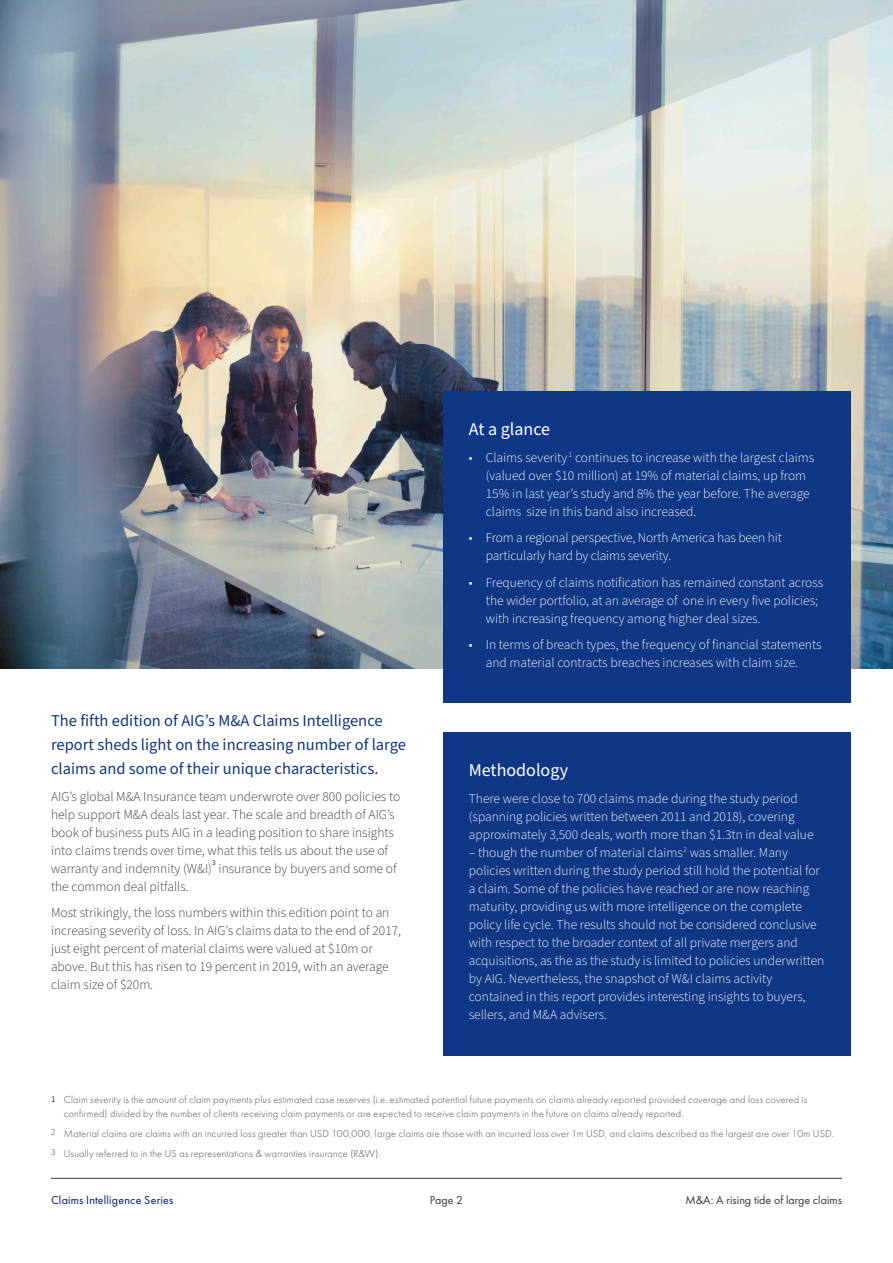
<style>
.page{position:relative;width:893px;height:1263px;background:#fff}
.page>*{position:absolute;margin:0;border:0;box-sizing:border-box;transform-origin:0 0}
.Body_Copy{font:18px "Source Sans Pro";color:#fff}
.Intro_Copy{font:16.5px/24px "Source Sans Pro";color:#103785}
.Body_Copy-2{font:300 13.5px/18px "Source Sans Pro";color:#fff}
.Body_Copy-3{font:300 13.5px/18px "Source Sans Pro";color:#323640}
.t1{font:12px "Futura PT";color:#343741}
.t2{font:12px "Futura PT";letter-spacing:.015em;color:#001871}
.Footnote_text{font:300 10.5px/13.5px "Futura PT";letter-spacing:.02em;color:#4b4c4d}
.Body_Copy-4{font:7.5px "Source Sans Pro";color:#103785}
.s1{font-family:"Source Sans Pro";font-weight:400;font-size:9px;color:#103785}
.s2{font-family:"Source Sans Pro";font-size:9px;color:#103785}
</style>
<div class="page">
<img style="left:0;top:0;width:893px;height:668px">
<div style="left:443px;top:732px;width:407px;height:323px;background:#103785"></div>
<div style="left:443px;top:391px;width:407px;height:312px;background:#103785"></div>
<hr style="left:51px;top:1178px;width:791px;height:1px;background:#343741">
<p class="Intro_Copy" style="left:51px;top:709px;width:357px">The fifth edition of AIG’s M&amp;A Claims Intelligence report sheds light on the increasing number of large claims and some of their unique characteristics.</p>
<p class="Body_Copy-3" style="left:51px;top:787px;width:351px">AIG’s global M&amp;A Insurance team underwrote over 800 policies to help support M&amp;A deals last year. The scale and breadth of AIG’s book of business puts AIG in a leading position to share insights into claims trends over time, what this tells us about the use of warranty and indemnity (W&amp;I)</p>
<p class="Body_Copy-4" style="left:212px;top:857px;width:5px">3</p>
<p class="Body_Copy-3" style="left:219px;top:859px;width:179px">insurance by buyers and some of</p>
<p class="Body_Copy-3" style="left:51px;top:877px;width:139px">the common deal pitfalls.</p>
<p class="Body_Copy-3" style="left:51px;top:904px;width:352px">Most strikingly, the loss numbers within this edition point to an increasing severity of loss. In AIG’s claims data to the end of 2017, just eight percent of material claims were valued at $10m or above. But this has risen to 19 percent in 2019, with an average claim size of $20m.</p>
<p class="Body_Copy" style="left:469px;top:417px;width:83px">At a glance</p>
<p class="Body_Copy-2" style="left:486px;top:449px;width:330px;text-indent:-17px">• Claims severity <sup>1</sup> continues to increase with the largest claims (valued over $10 million) at 19% of material claims, up from 15% in last year’s study and 8% the year before. The average claims size in this band also increased.</p>
<p class="Body_Copy-2" style="left:486px;top:529px;width:298px;text-indent:-17px">• From a regional perspective, North America has been hit particularly hard by claims severity.</p>
<p class="Body_Copy-2" style="left:486px;top:574px;width:339px;text-indent:-17px">• Frequency of claims notification has remained constant across the wider portfolio, at an average of one in every five policies; with increasing frequency among higher deal sizes.</p>
<p class="Body_Copy-2" style="left:469px;top:636px;width:354px;text-align:center">• In terms of breach types, the frequency of financial statements and material contracts breaches increases with claim size.</p>
<p class="Body_Copy" style="left:469px;top:758px;width:101px">Methodology</p>
<p class="Body_Copy-2" style="left:469px;top:790px;width:346px">There were close to 700 claims made during the study period (spanning policies written between 2011 and 2018), covering approximately 3,500 deals, worth more than $1.3tn in deal value</p>
<p class="Body_Copy-2" style="left:469px;top:844px;width:357px">– though the number of material claims<sup>2</sup> was smaller. Many policies written during the study period still hold the potential for a claim. Some of the policies have reached or are now reaching maturity, providing us with more intelligence on the complete policy life cycle. The results should not be considered conclusive with respect to the broader context of all private mergers and acquisitions, as the as the study is limited to policies underwritten by AIG. Nevertheless, the snapshot of W&amp;I claims activity contained in this report provides interesting insights to buyers, sellers, and M&amp;A advisers.</p>
<p class="Footnote_text" style="left:64px;top:1093px;width:745px;text-indent:-13px"><span class="s1">1</span> Claim severity is the amount of claim payments plus estimated case reserves (i.e. estimated potential future payments on claims already reported provided coverage and loss covered is confirmed) divided by the number of clients receiving claim payments or are expected to receive claim payments in the future on claims already reported.</p>
<p class="Footnote_text" style="left:51px;top:1126px;width:784px"><span class="s2">2</span> Material claims are claims with an incurred loss greater than USD 100,000, large claims are those with an incurred loss over 1m USD, and claims described as the largest are over 10m USD.</p>
<p class="Footnote_text" style="left:51px;top:1146px;width:331px"><span class="s2">3</span> Usually referred to in the US as representations &amp; warranties insurance (R&amp;W).</p>
<p class="t2" style="left:51px;top:1193px;width:124px">Claims Intelligence Series</p>
<p class="t1" style="left:430px;top:1193px;width:35px">Page 2</p>
<p class="t1" style="left:685px;top:1193px;width:158px">M&amp;A: A rising tide of large claims</p>
</div>
